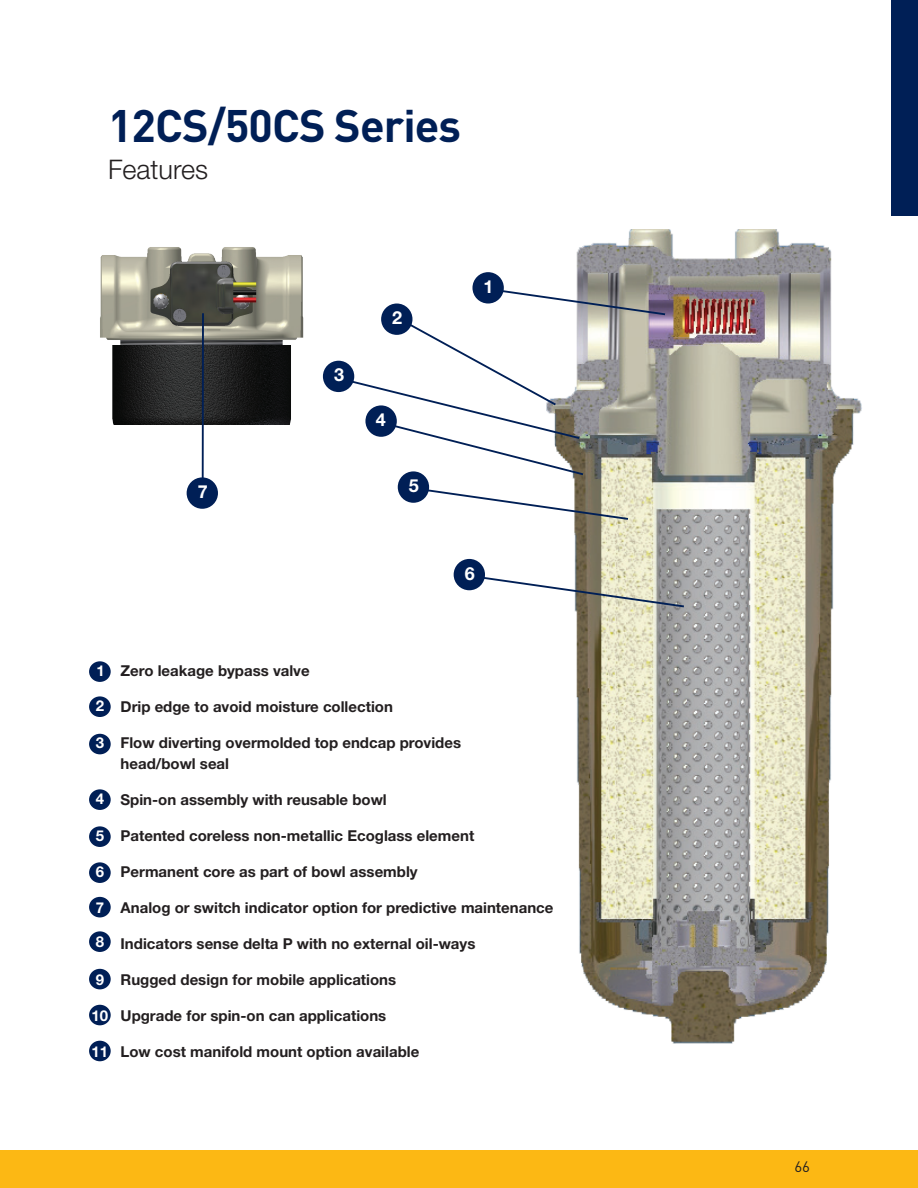
<style>
.page{position:relative;width:918px;height:1188px;background:#fff}
.page>*{position:absolute;margin:0;border:0;box-sizing:border-box;transform-origin:0 0}
.t1{font:700 45px "DINOT";letter-spacing:-.02em;color:#001f56}
.t2{font:300 27px "Helvetica Neue LT Std";color:#231f20}
.t3{font:700 18px "Helvetica Neue LT Std";color:#fff}
.t4{font:700 15px/21px "Helvetica Neue LT Std";color:#231f20}
.t5{font:700 15px "Helvetica Neue LT Std";color:#fff}
.t6{font:15px "DINOT";color:#231f20}
.s1{color:#fff}
</style>
<div class="page">
<div style="left:0;top:1150px;width:918px;height:38px;background:#fcb814"></div>
<img style="left:100px;top:247px;width:204px;height:178px">
<img style="left:572px;top:230px;width:290px;height:814px">
<div style="left:399px;top:473px;width:29px;height:28px;background:#001f56;border-radius:50%"></div>
<div style="left:398px;top:471px;width:31px;height:32px;border:3px solid #001f56;border-radius:50%"></div>
<svg style="left:423px;top:488px;width:207px;height:33px"></svg>
<div style="left:474px;top:274px;width:28px;height:28px;background:#001f56;border-radius:50%"></div>
<div style="left:472px;top:272px;width:32px;height:32px;border:3px solid #001f56;border-radius:50%"></div>
<div style="left:455px;top:560px;width:29px;height:29px;background:#001f56;border-radius:50%"></div>
<div style="left:454px;top:559px;width:31px;height:31px;border:3px solid #001f56;border-radius:50%"></div>
<svg style="left:479px;top:575px;width:207px;height:34px"></svg>
<div style="left:324px;top:362px;width:29px;height:29px;background:#001f56;border-radius:50%"></div>
<div style="left:323px;top:361px;width:31px;height:31px;border:3px solid #001f56;border-radius:50%"></div>
<svg style="left:345px;top:289px;width:322px;height:188px"></svg>
<div style="left:188px;top:479px;width:28px;height:28px;background:#001f56;border-radius:50%"></div>
<div style="left:187px;top:477px;width:31px;height:32px;border:3px solid #001f56;border-radius:50%"></div>
<hr style="left:202px;top:313px;width:2px;height:167px;background:#001f56">
<div style="left:89px;top:661px;width:22px;height:21px;background:#001f56;border-radius:50%"></div>
<div style="left:89px;top:696px;width:22px;height:21px;background:#001f56;border-radius:50%"></div>
<div style="left:89px;top:734px;width:22px;height:20px;background:#001f56;border-radius:50%"></div>
<div style="left:89px;top:789px;width:22px;height:21px;background:#001f56;border-radius:50%"></div>
<div style="left:89px;top:862px;width:22px;height:21px;background:#001f56;border-radius:50%"></div>
<div style="left:89px;top:826px;width:22px;height:21px;background:#001f56;border-radius:50%"></div>
<div style="left:89px;top:897px;width:22px;height:20px;background:#001f56;border-radius:50%"></div>
<div style="left:89px;top:931px;width:22px;height:21px;background:#001f56;border-radius:50%"></div>
<div style="left:89px;top:969px;width:22px;height:20px;background:#001f56;border-radius:50%"></div>
<div style="left:89px;top:1005px;width:22px;height:20px;background:#001f56;border-radius:50%"></div>
<div style="left:89px;top:1041px;width:22px;height:20px;background:#001f56;border-radius:50%"></div>
<div style="left:891px;top:0;width:27px;height:216px;background:#001f56"></div>
<p class="t1" style="left:108px;top:96px;width:355px">12CS/50CS Series</p>
<p class="t2" style="left:108px;top:153px;width:102px">Features</p>
<p class="t3" style="left:198px;top:481px;width:12px">7</p>
<p class="t3" style="left:334px;top:364px;width:12px">3</p>
<p class="t3" style="left:392px;top:307px;width:12px">2</p>
<p class="t3" style="left:376px;top:409px;width:12px">4</p>
<p class="t3" style="left:409px;top:475px;width:12px">5</p>
<p class="t3" style="left:484px;top:275px;width:12px">1</p>
<p class="t3" style="left:465px;top:562px;width:12px">6</p>
<p class="t4" style="left:97px;top:660px;width:215px"><span class="s1">1</span> Zero leakage bypass valve</p>
<p class="t4" style="left:121px;top:696px;width:274px">Drip edge to avoid moisture collection</p>
<p class="t4" style="left:121px;top:732px;width:342px">Flow diverting overmolded top endcap provides head/bowl seal</p>
<p class="t4" style="left:121px;top:789px;width:268px">Spin-on assembly with reusable bowl</p>
<p class="t4" style="left:121px;top:825px;width:355px">Patented coreless non-metallic Ecoglass element</p>
<p class="t4" style="left:121px;top:861px;width:299px">Permanent core as part of bowl assembly</p>
<p class="t4" style="left:121px;top:897px;width:434px">Analog or switch indicator option for predictive maintenance</p>
<p class="t4" style="left:121px;top:933px;width:356px">Indicators sense delta P with no external oil-ways</p>
<p class="t4" style="left:121px;top:969px;width:277px">Rugged design for mobile applications</p>
<p class="t4" style="left:121px;top:1005px;width:267px">Upgrade for spin-on can applications</p>
<p class="t4" style="left:121px;top:1041px;width:300px">Low cost manifold mount option available</p>
<p class="t5" style="left:96px;top:696px;width:10px">2</p>
<p class="t5" style="left:96px;top:734px;width:10px">3</p>
<p class="t5" style="left:96px;top:789px;width:10px">4</p>
<p class="t5" style="left:96px;top:826px;width:10px">5</p>
<p class="t5" style="left:96px;top:862px;width:10px">6</p>
<p class="t5" style="left:96px;top:898px;width:10px">7</p>
<p class="t5" style="left:96px;top:933px;width:10px">8</p>
<p class="t5" style="left:96px;top:970px;width:10px">9</p>
<p class="t5" style="left:92px;top:1006px;width:18px">10</p>
<p class="t5" style="left:92px;top:1042px;width:18px">11</p>
<p class="t6" style="left:794px;top:1156px;width:17px">66</p>
</div>
